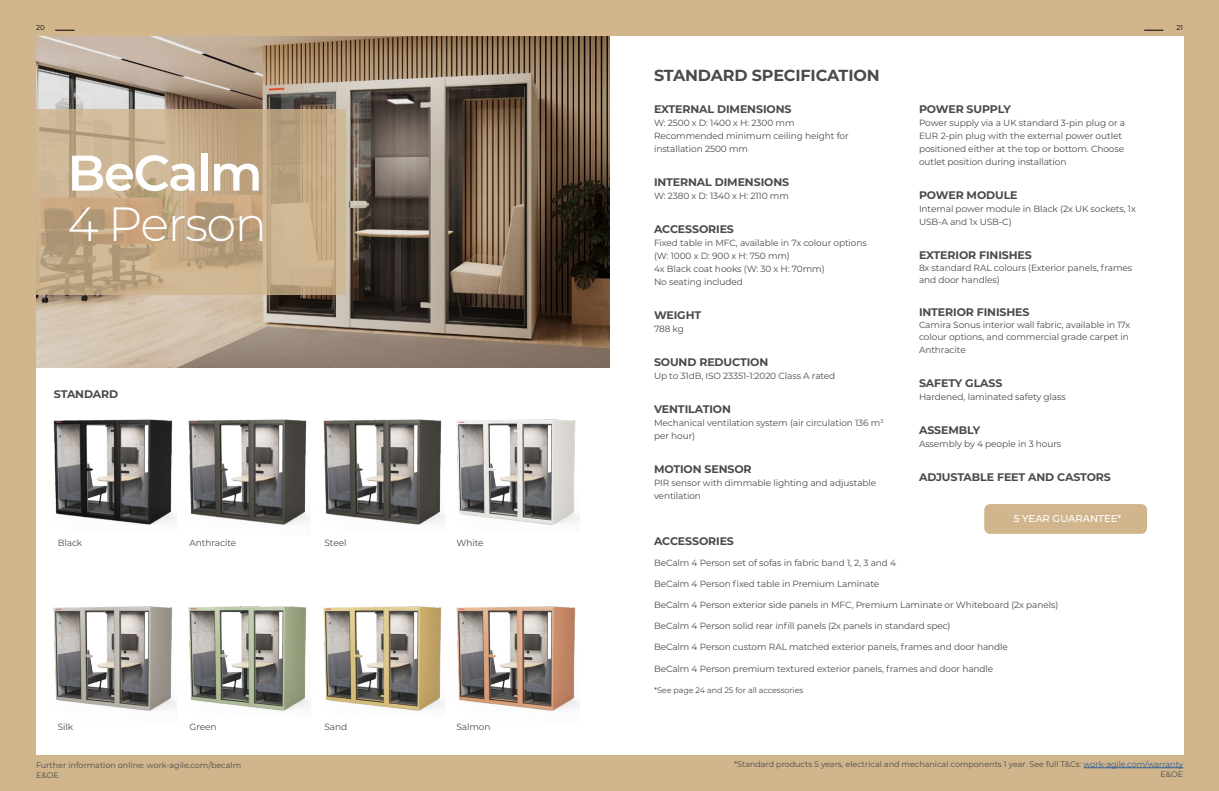
<style>
.page{position:relative;width:1219px;height:791px;background:#fff}
.page>*{position:absolute;margin:0;border:0;box-sizing:border-box;transform-origin:0 0}
.t1{font:600 50px "Montserrat";letter-spacing:-.03em;color:#fff}
.t2{font:300 48px "Montserrat";letter-spacing:-.03em;color:#fff}
.t3{font:700 16px "Montserrat";letter-spacing:-.01em;color:#4a4a49}
.t4{font:700 11px "Montserrat";letter-spacing:-.01em;color:#4a4a49}
.t5{font:500 10px "Montserrat";color:#fff}
.t6{font:9px/13px "Montserrat";letter-spacing:-.01em;color:#4a4a49}
.t7{font:8px/9.6px "Montserrat";color:#4a4a49;text-align:right}
.t8{font:7px "Montserrat";color:#000}
.s1{color:#275b9b}
</style>
<div class="page">
<div style="left:610px;top:0;width:609px;height:791px;background:#d0b58d"></div>
<div style="left:610px;top:36px;width:573px;height:719px;background:#fff"></div>
<hr style="left:1084px;top:767px;width:99px;height:1px;background:#275b9b">
<svg style="left:1144px;top:30px;width:19px;height:1px"></svg>
<div style="left:0;top:0;width:609px;height:791px;background:#d0b58d"></div>
<svg style="left:55px;top:30px;width:19px;height:1px"></svg>
<div style="left:36px;top:36px;width:573px;height:719px;background:#fff"></div>
<img style="left:36px;top:36px;width:573px;height:331px">
<svg style="left:36px;top:109px;width:309px;height:185px;background:#c3aa87"></svg>
<div style="left:984px;top:504px;width:163px;height:30px;background:#d0b58d;border-radius:6px"></div>
<img style="left:188px;top:419px;width:123px;height:106px">
<img style="left:188px;top:606px;width:123px;height:105px">
<img style="left:53px;top:419px;width:123px;height:106px">
<img style="left:53px;top:606px;width:123px;height:105px">
<img style="left:323px;top:419px;width:123px;height:106px">
<img style="left:323px;top:606px;width:123px;height:105px">
<img style="left:456px;top:419px;width:123px;height:106px">
<img style="left:456px;top:606px;width:123px;height:105px">
<p class="t8" style="left:36px;top:23px;width:10px">20</p>
<p class="t8" style="left:1176px;top:23px;width:8px">21</p>
<h3 class="t3" style="left:654px;top:63px;width:227px">STANDARD SPECIFICATION</h3>
<h1 class="t1" style="left:67px;top:137px;width:197px">BeCalm</h1>
<h2 class="t2" style="left:67px;top:191px;width:201px">4 Person</h2>
<p class="t4" style="left:54px;top:386px;width:66px">STANDARD</p>
<p class="t4" style="left:654px;top:101px;width:139px">EXTERNAL DIMENSIONS</p>
<p class="t6" style="left:654px;top:116px;width:196px">W: 2500 x D: 1400 x H: 2300 mm<br>Recommended minimum ceiling height for installation 2500 mm</p>
<p class="t4" style="left:654px;top:174px;width:137px">INTERNAL DIMENSIONS</p>
<p class="t6" style="left:654px;top:189px;width:136px">W: 2380 x D: 1340 x H: 2110 mm</p>
<p class="t4" style="left:654px;top:221px;width:81px">ACCESSORIES</p>
<p class="t6" style="left:654px;top:236px;width:214px">Fixed table in MFC, available in 7x colour options (W: 1000 x D: 900 x H: 750 mm)<br>4x Black coat hooks (W: 30 x H: 70mm)<br>No seating included</p>
<p class="t4" style="left:654px;top:307px;width:49px">WEIGHT</p>
<p class="t6" style="left:654px;top:322px;width:31px">788 kg</p>
<p class="t4" style="left:654px;top:354px;width:116px">SOUND REDUCTION</p>
<p class="t6" style="left:654px;top:369px;width:183px">Up to 31dB, ISO 23351-1:2020 Class A rated</p>
<p class="t4" style="left:654px;top:401px;width:78px">VENTILATION</p>
<p class="t6" style="left:654px;top:416px;width:231px">Mechanical ventilation system (air circulation 136 m<sup>3 </sup>per hour)</p>
<p class="t4" style="left:654px;top:461px;width:99px">MOTION SENSOR</p>
<p class="t6" style="left:654px;top:476px;width:224px">PIR sensor with dimmable lighting and adjustable ventilation</p>
<p class="t4" style="left:919px;top:101px;width:93px">POWER SUPPLY</p>
<p class="t6" style="left:919px;top:116px;width:208px">Power supply via a UK standard 3-pin plug or a EUR 2-pin plug with the external power outlet positioned either at the top or bottom. Choose outlet position during installation</p>
<p class="t4" style="left:919px;top:187px;width:100px">POWER MODULE</p>
<p class="t6" style="left:919px;top:202px;width:218px">Internal power module in Black (2x UK sockets, 1x<br>USB-A and 1x USB-C)</p>
<p class="t4" style="left:919px;top:247px;width:114px">EXTERIOR FINISHES</p>
<p class="t6" style="left:919px;top:261px;width:215px;line-height:12px">8x standard RAL colours (Exterior panels, frames and door handles)</p>
<p class="t4" style="left:919px;top:304px;width:112px">INTERIOR FINISHES</p>
<p class="t6" style="left:919px;top:318px;width:213px;line-height:12px">Camira Sonus interior wall fabric, available in 17x colour options, and commercial grade carpet in</p>
<p class="t6" style="left:919px;top:343px;width:48px">Anthracite</p>
<p class="t4" style="left:919px;top:375px;width:85px">SAFETY GLASS</p>
<p class="t6" style="left:919px;top:390px;width:148px">Hardened, laminated safety glass</p>
<p class="t4" style="left:919px;top:422px;width:63px">ASSEMBLY</p>
<p class="t6" style="left:919px;top:437px;width:144px">Assembly by 4 people in 3 hours</p>
<p class="t4" style="left:919px;top:469px;width:193px">ADJUSTABLE FEET AND CASTORS</p>
<p class="t5" style="left:1014px;top:512px;width:109px">5 YEAR GUARANTEE*</p>
<p class="t6" style="left:58px;top:535px;width:26px">Black</p>
<p class="t6" style="left:190px;top:535px;width:48px">Anthracite</p>
<p class="t6" style="left:325px;top:535px;width:23px">Steel</p>
<p class="t6" style="left:456px;top:535px;width:29px">White</p>
<p class="t4" style="left:654px;top:533px;width:81px">ACCESSORIES</p>
<p class="t6" style="left:654px;top:556px;width:244px">BeCalm 4 Person set of sofas in fabric band 1, 2, 3 and 4</p>
<p class="t6" style="left:654px;top:577px;width:227px">BeCalm 4 Person fixed table in Premium Laminate</p>
<p class="t6" style="left:654px;top:598px;width:406px">BeCalm 4 Person exterior side panels in MFC, Premium Laminate or Whiteboard (2x panels)</p>
<p class="t6" style="left:654px;top:619px;width:298px">BeCalm 4 Person solid rear infill panels (2x panels in standard spec)</p>
<p class="t6" style="left:654px;top:640px;width:356px">BeCalm 4 Person custom RAL matched exterior panels, frames and door handle</p>
<p class="t6" style="left:654px;top:661px;width:341px">BeCalm 4 Person premium textured exterior panels, frames and door handle</p>
<p class="t7" style="left:654px;top:685px;width:151px">*See page 24 and 25 for all accessories</p>
<p class="t6" style="left:58px;top:720px;width:17px">Silk</p>
<p class="t6" style="left:190px;top:720px;width:29px">Green</p>
<p class="t6" style="left:325px;top:720px;width:24px">Sand</p>
<p class="t6" style="left:456px;top:720px;width:36px">Salmon</p>
<p class="t7" style="left:36px;top:760px;width:207px;text-align:left">Further information online: work-agile.com/becalm<br>E&amp;OE</p>
<p class="t7" style="left:734px;top:759px;width:451px">*Standard products 5 years, electrical and mechanical components 1 year. See full T&amp;Cs: <span class="s1">work-agile.com/warranty<br></span>E&amp;OE</p>
</div>
